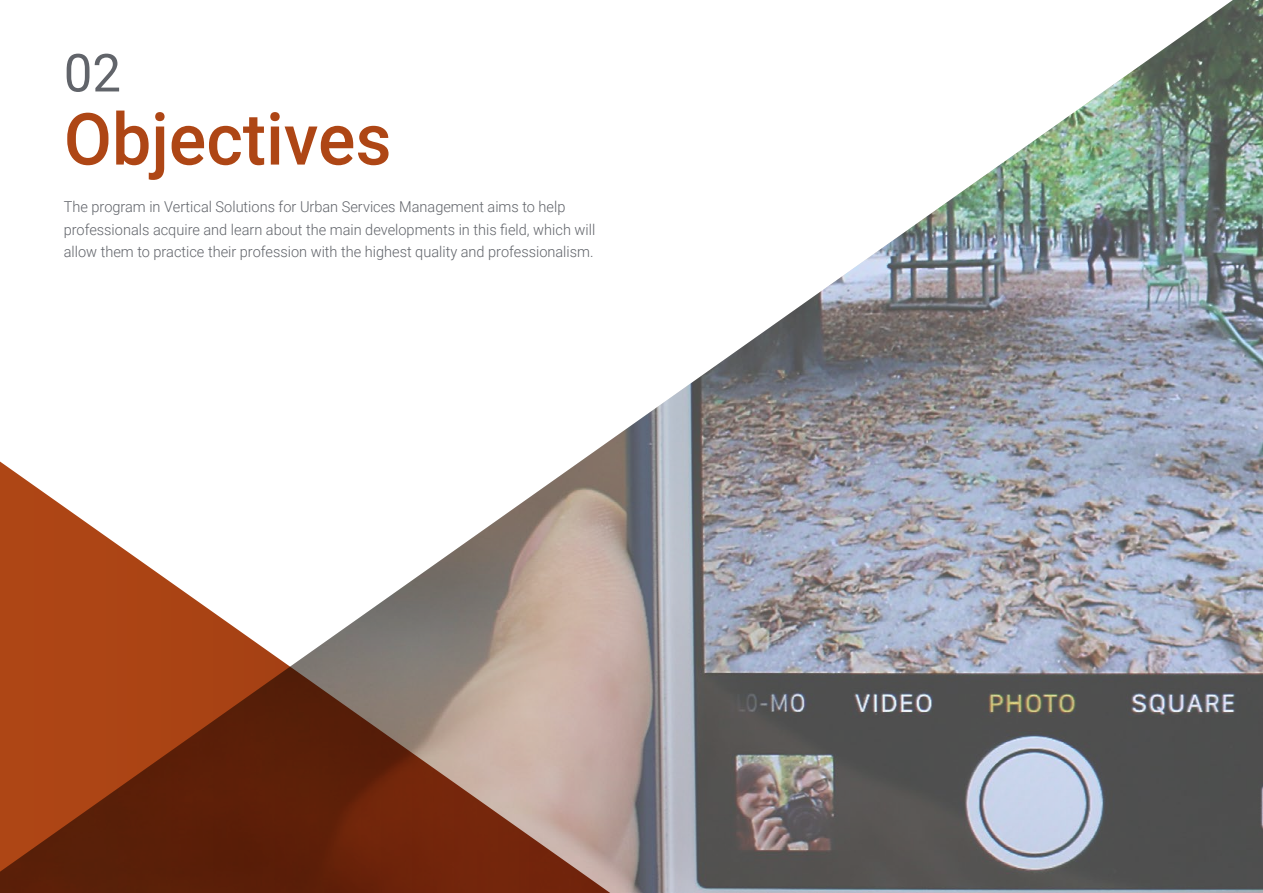
<style>
.page{position:relative;width:1263px;height:893px;background:#fff}
.page>*{position:absolute;margin:0;border:0;box-sizing:border-box;transform-origin:0 0}
.Portadilla{font:500 72px "Roboto";color:#ae4615}
.t1{font:52.5px "Roboto";color:#61646a}
.t2{font:300 15px/22.5px "Roboto";color:#61646a}
</style>
<div class="page">
<img style="left:602px;top:0;width:661px;height:893px">
<svg style="left:0;top:446px;width:640px;height:447px"></svg>
<p class="t1" style="left:64px;top:36px;width:59px">02</p>
<p class="Portadilla" style="left:64px;top:89px;width:329px">Objectives</p>
<p class="t2" style="left:64px;top:195px;width:533px">The program in Vertical Solutions for Urban Services Management aims to help professionals acquire and learn about the main developments in this field, which will allow them to practice their profession with the highest quality and professionalism.</p>
</div>
